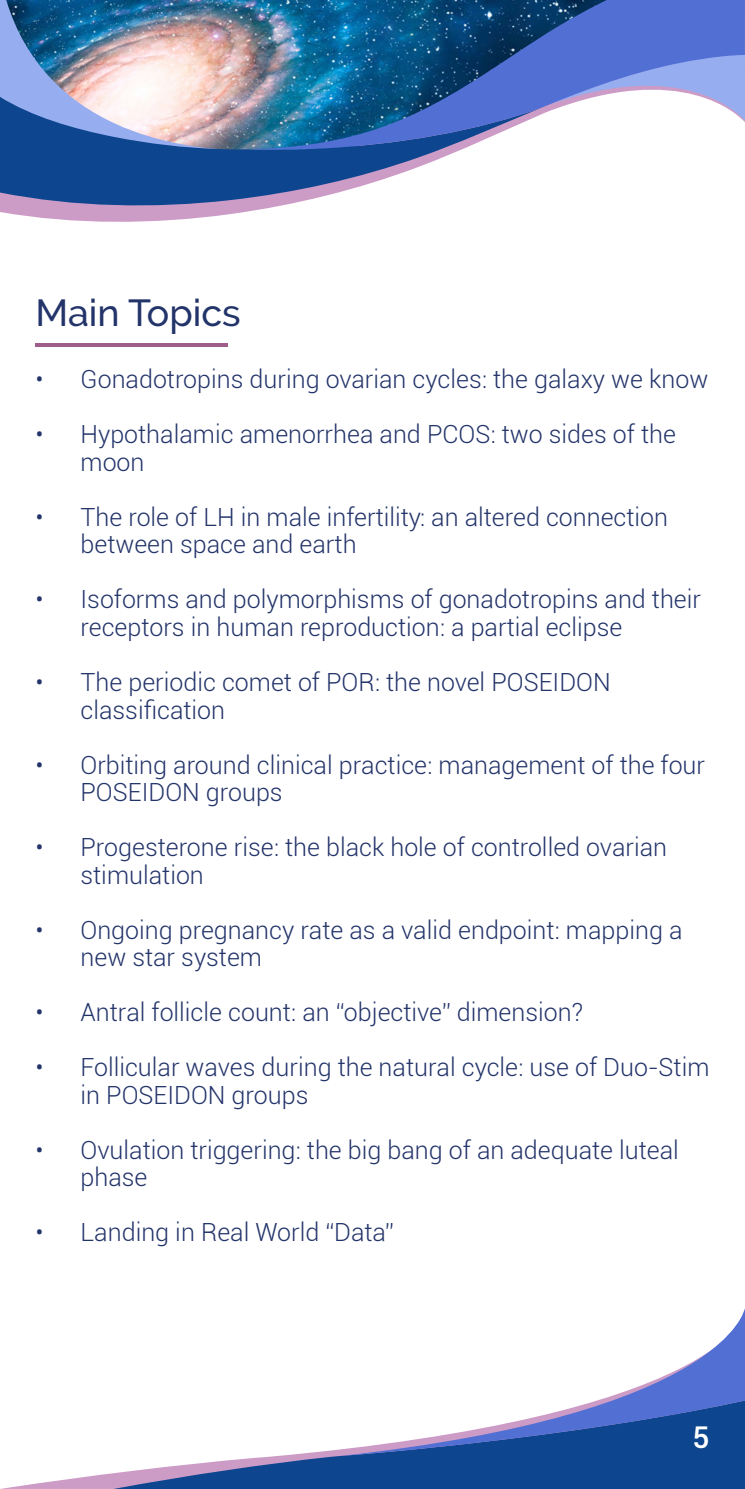
<style>
.page{position:relative;width:745px;height:1489px;background:#fff}
.page>*{position:absolute;margin:0;border:0;box-sizing:border-box;transform-origin:0 0}
.t1{font:500 37.5px "Raleway";color:#23346a}
.t2{font:500 30px "Roboto";color:#fff}
.t3{font:300 25px/27.5px "Roboto";color:#23346a}
</style>
<div class="page">
<svg style="left:7px;top:1473px;width:106px;height:15px"></svg>
<svg style="left:113px;top:1449px;width:631px;height:39px;background:#3e64a2"></svg>
<svg style="left:339px;top:1311px;width:405px;height:144px"></svg>
<img style="left:0;top:0;width:262px;height:222px">
<img style="left:0;top:0;width:223px;height:97px">
<svg style="left:0;top:97px;width:460px;height:112px;fill:#0d458f"></svg>
<img style="left:246px;top:0;width:498px;height:150px">
<hr style="left:35px;top:343px;width:193px;height:4px;background:#9f5e8a">
<h1 class="t1" style="left:35px;top:291px;width:207px">Main Topics</h1>
<p class="t3" style="left:35px;top:365px;width:674px">• Gonadotropins during ovarian cycles: the galaxy we know</p>
<p class="t3" style="left:80px;top:420px;width:596px;text-indent:-45px">• Hypothalamic amenorrhea and PCOS: two sides of the moon</p>
<p class="t3" style="left:80px;top:502px;width:588px;text-indent:-45px">• The role of LH in male infertility: an altered connection between space and earth</p>
<p class="t3" style="left:80px;top:585px;width:621px;text-indent:-45px">• Isoforms and polymorphisms of gonadotropins and their receptors in human reproduction: a partial eclipse</p>
<p class="t3" style="left:80px;top:667px;width:531px;text-indent:-45px">• The periodic comet of POR: the novel POSEIDON classification</p>
<p class="t3" style="left:80px;top:750px;width:625px;text-indent:-45px">• Orbiting around clinical practice: management of the four<br>POSEIDON groups</p>
<p class="t3" style="left:80px;top:832px;width:587px;text-indent:-45px">• Progesterone rise: the black hole of controlled ovarian stimulation</p>
<p class="t3" style="left:80px;top:915px;width:603px;text-indent:-45px">• Ongoing pregnancy rate as a valid endpoint: mapping a new star system</p>
<p class="t3" style="left:35px;top:997px;width:548px">• Antral follicle count: an “objective” dimension?</p>
<p class="t3" style="left:80px;top:1052px;width:630px;text-indent:-45px">• Follicular waves during the natural cycle: use of Duo-Stim in POSEIDON groups</p>
<p class="t3" style="left:80px;top:1135px;width:599px;text-indent:-45px">• Ovulation triggering: the big bang of an adequate luteal phase</p>
<p class="t3" style="left:35px;top:1217px;width:359px">• Landing in Real World “Data”</p>
<p class="t2" style="left:692px;top:1416px;width:19px">5</p>
</div>
